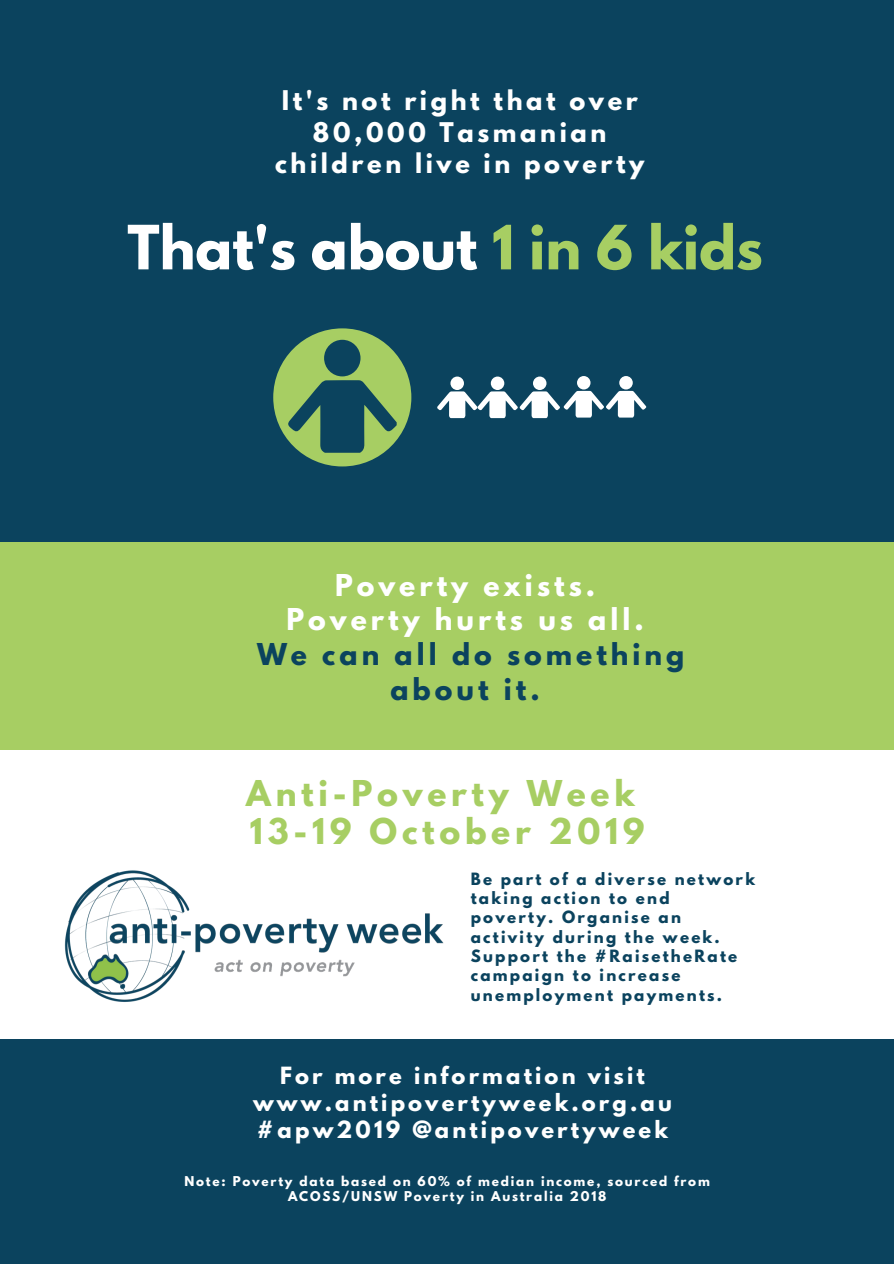
<style>
.page{position:relative;width:894px;height:1264px;background:#fff}
.page>*{position:absolute;margin:0;border:0;box-sizing:border-box;transform-origin:0 0}
.t1{font:700 54px "League Spartan";color:#fff}
.t2{font:700 31.5px/37.5px "League Spartan";letter-spacing:.15em;color:#a7ce63}
.t3{font:700 26.7px/34.7px "League Spartan";letter-spacing:.15em;color:#fff;text-align:center}
.t4{font:700 26.7px/34.7px "League Spartan";letter-spacing:.15em;color:#0b435e;text-align:center}
.t5{font:700 24px/31.3px "League Spartan";letter-spacing:.15em;color:#fff;text-align:center}
.t6{font:700 21px/26.8px "League Spartan";letter-spacing:.15em;color:#fff;text-align:center}
.t7{font:700 15px/19.4px "League Spartan";letter-spacing:.15em;color:#0b435e}
.t8{font:700 12px/15.5px "League Spartan";letter-spacing:.15em;color:#fff;text-align:center}
.s1{color:#a7ce63}
</style>
<div class="page">
<div style="left:0;top:0;width:893px;height:1263px;background:#0b435e"></div>
<div style="left:0;top:542px;width:893px;height:209px;background:#a7ce63"></div>
<div style="left:490px;top:376px;width:14px;height:14px;background:#fff;border-radius:50%"></div>
<div style="left:533px;top:376px;width:13px;height:14px;background:#fff;border-radius:50%"></div>
<div style="left:576px;top:376px;width:14px;height:13px;background:#fff;border-radius:50%"></div>
<div style="left:619px;top:376px;width:13px;height:13px;background:#fff;border-radius:50%"></div>
<div style="left:450px;top:376px;width:14px;height:14px;background:#fff;border-radius:50%"></div>
<svg style="left:437px;top:391px;width:209px;height:27px"></svg>
<svg style="left:273px;top:328px;width:138px;height:138px"></svg>
<div style="left:0;top:750px;width:893px;height:289px;background:#fff"></div>
<img style="left:64px;top:870px;width:380px;height:132px">
<h3 class="t5" style="left:275px;top:88px;width:370px">It's not right that over<br>80,000 Tasmanian children live in poverty</h3>
<h1 class="t1" style="left:127px;top:221px;width:636px">That's about <span class="s1">1 in 6 kids</span></h1>
<h3 class="t3" style="left:286px;top:571px;width:358px">Poverty exists.<br>Poverty hurts us all.</h3>
<h3 class="t4" style="left:257px;top:640px;width:429px">We can all do something about it.</h3>
<h2 class="t2" style="left:246px;top:778px;width:399px">Anti-Poverty Week<br>13-19 October 2019</h2>
<p class="t7" style="left:470px;top:870px;width:286px">Be part of a diverse network taking action to end poverty. Organise an activity during the week.<br>Support the #RaisetheRate campaign to increase unemployment payments.</p>
<h3 class="t6" style="left:253px;top:1064px;width:420px">For more information visit www.antipovertyweek.org.au #apw2019 @antipovertyweek</h3>
<p class="t8" style="left:184px;top:1174px;width:526px">Note: Poverty data based on 60% of median income, sourced from<br>ACOSS/UNSW Poverty in Australia 2018</p>
</div>
